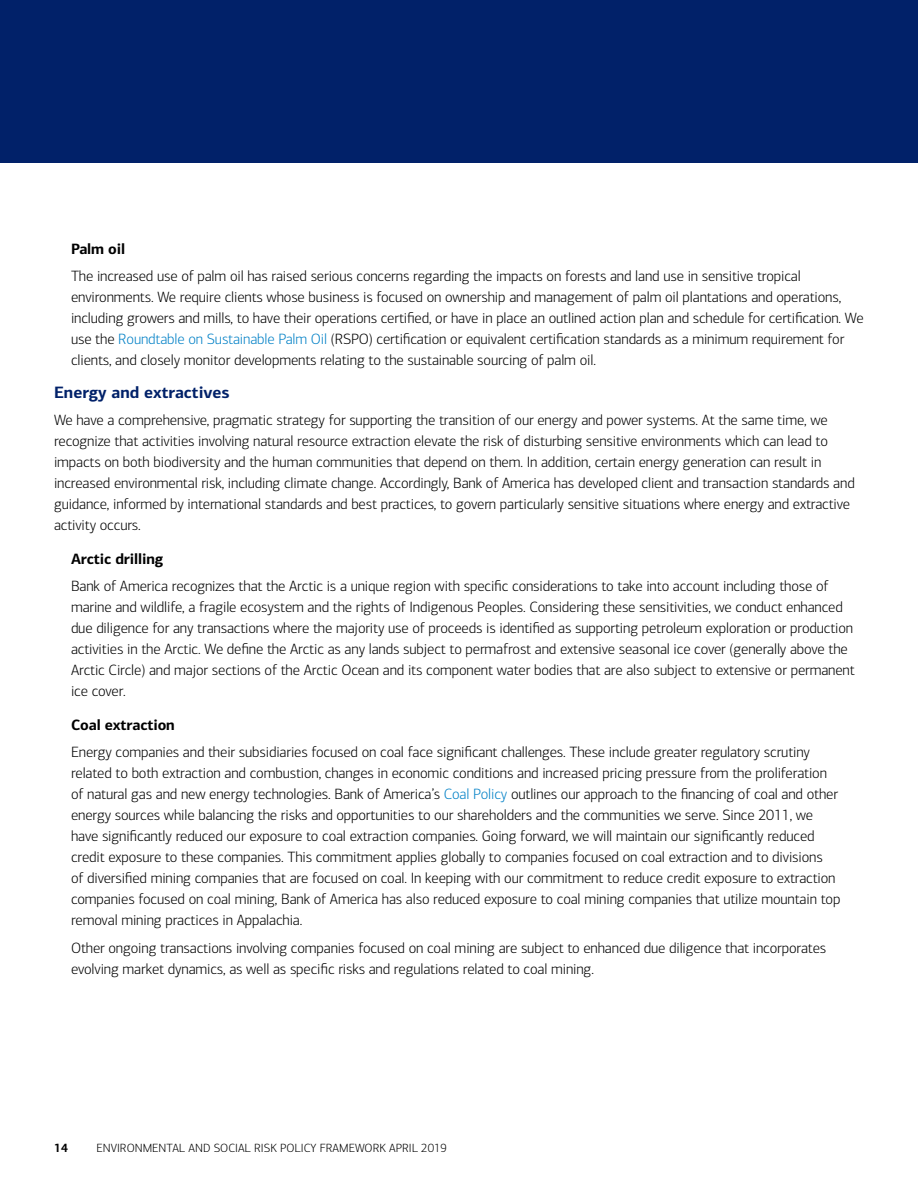
<style>
.page{position:relative;width:918px;height:1188px;background:#fff}
.page>*{position:absolute;margin:0;border:0;box-sizing:border-box;transform-origin:0 0}
.t1{font:700 16.5px "Connections";color:#012169}
.t2{font:300 15px/21px "Connections";letter-spacing:-.01em;color:#000}
.t3{font:700 15px "Connections";letter-spacing:-.01em;color:#000}
.t4{font:300 12px "Connections";color:#000}
.t5{font:700 12px "Connections";color:#000}
.s1{color:#0080c6}
</style>
<div class="page">
<div style="left:0;top:0;width:918px;height:163px;background:#012169"></div>
<h4 class="t3" style="left:71px;top:239px;width:56px">Palm oil</h4>
<p class="t2" style="left:71px;top:266px;width:794px">The increased use of palm oil has raised serious concerns regarding the impacts on forests and land use in sensitive tropical environments. We require clients whose business is focused on ownership and management of palm oil plantations and operations, including growers and mills, to have their operations certified, or have in place an outlined action plan and schedule for certification. We use the <span class="s1">Roundtable on Sustainable Palm Oil</span> (RSPO) certification or equivalent certification standards as a minimum requirement for clients, and closely monitor developments relating to the sustainable sourcing of palm oil.</p>
<h3 class="t1" style="left:54px;top:382px;width:177px">Energy and extractives</h3>
<p class="t2" style="left:54px;top:409px;width:802px">We have a comprehensive, pragmatic strategy for supporting the transition of our energy and power systems. At the same time, we recognize that activities involving natural resource extraction elevate the risk of disturbing sensitive environments which can lead to impacts on both biodiversity and the human communities that depend on them. In addition, certain energy generation can result in increased environmental risk, including climate change. Accordingly, Bank of America has developed client and transaction standards and guidance, informed by international standards and best practices, to govern particularly sensitive situations where energy and extractive activity occurs.</p>
<h4 class="t3" style="left:71px;top:549px;width:94px">Arctic drilling</h4>
<p class="t2" style="left:71px;top:576px;width:785px">Bank of America recognizes that the Arctic is a unique region with specific considerations to take into account including those of marine and wildlife, a fragile ecosystem and the rights of Indigenous Peoples. Considering these sensitivities, we conduct enhanced due diligence for any transactions where the majority use of proceeds is identified as supporting petroleum exploration or production activities in the Arctic. We define the Arctic as any lands subject to permafrost and extensive seasonal ice cover (generally above the Arctic Circle) and major sections of the Arctic Ocean and its component water bodies that are also subject to extensive or permanent ice cover.</p>
<h4 class="t3" style="left:71px;top:715px;width:105px">Coal extraction</h4>
<p class="t2" style="left:71px;top:742px;width:771px">Energy companies and their subsidiaries focused on coal face significant challenges. These include greater regulatory scrutiny related to both extraction and combustion, changes in economic conditions and increased pricing pressure from the proliferation of natural gas and new energy technologies. Bank of America’s <span class="s1">Coal Policy</span> outlines our approach to the financing of coal and other energy sources while balancing the risks and opportunities to our shareholders and the communities we serve. Since 2011, we have significantly reduced our exposure to coal extraction companies. Going forward, we will maintain our significantly reduced credit exposure to these companies. This commitment applies globally to companies focused on coal extraction and to divisions<br>of diversified mining companies that are focused on coal. In keeping with our commitment to reduce credit exposure to extraction companies focused on coal mining, Bank of America has also reduced exposure to coal mining companies that utilize mountain top removal mining practices in Appalachia.</p>
<p class="t2" style="left:71px;top:937px;width:757px">Other ongoing transactions involving companies focused on coal mining are subject to enhanced due diligence that incorporates evolving market dynamics, as well as specific risks and regulations related to coal mining.</p>
<p class="t5" style="left:54px;top:1140px;width:16px">14</p>
<p class="t4" style="left:97px;top:1141px;width:352px">ENVIRONMENTAL AND SOCIAL RISK POLICY FRAMEWORK APRIL 2019</p>
</div>
